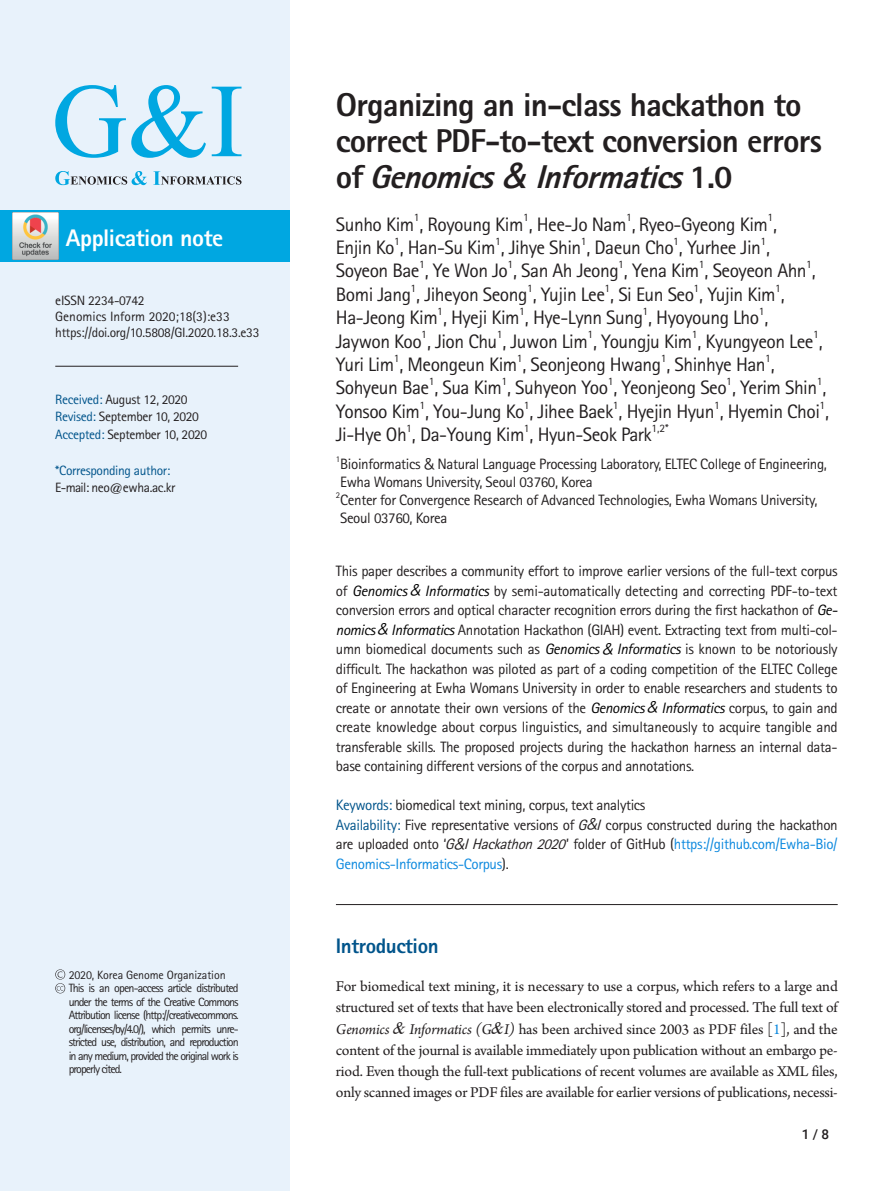
<style>
.page{position:relative;width:893px;height:1191px;background:#fff}
.page>*{position:absolute;margin:0;border:0;box-sizing:border-box;transform-origin:0 0}
.article-title{font:800 33px/36.3px "Rotis Sans Serif Std";letter-spacing:-.025em;color:#231f20}
.subject{font:800 24px "Rotis Sans Serif Std";letter-spacing:-.02em;color:#fff}
.body-title{font:800 21px "Rotis Sans Serif Std";letter-spacing:-.02em;color:#00548b}
.contrib-group{font:19.5px "Rotis Sans Serif Std";letter-spacing:-.025em;color:#231f20}
.body{font:15.75px/21.3px "Arno Pro";letter-spacing:-.015em;color:#231f20;text-align:justify}
.abstract{font:15px/19.5px "Rotis Sans Serif Std";letter-spacing:-.025em;color:#231f20;text-align:justify}
.aff{font:15px/18px "Rotis Sans Serif Std";letter-spacing:-.025em;color:#231f20}
.date-published{font:13.5px "Rotis Sans Serif Std";letter-spacing:-.025em;color:#231f20}
.doi{font:13.5px "Rotis Sans Serif Std";letter-spacing:-.02em;color:#231f20}
.doi-2{font:13.5px "Rotis Sans Serif Std";color:#231f20}
.date-published-2{font:13.5px "Rotis Sans Serif Std";letter-spacing:-.025em;color:#00548b}
.t1{font:500 13.5px "Roboto";color:#231f20}
.t2{font:12px/13.5px "Rotis Sans Serif Std";letter-spacing:-.08em;color:#231f20}
.contrib-group-2{font:11.4px "Rotis Sans Serif Std";color:#231f20}
.aff-2{font:8.7px "Rotis Sans Serif Std";color:#231f20}
.s1{color:#00548b}
.s2{font-style:italic}
.s3{font-family:"Ko Pub Dotum";font-weight:700;font-style:italic}
.s4{font-family:"Ko Pub Dotum";font-weight:500}
.s5{font-style:italic;color:#000}
.s6{font-family:"Ko Pub Dotum";font-weight:500;font-style:italic;color:#000}
.s7{font-family:"Ko Pub Dotum";font-weight:500;font-style:italic}
.s8{color:#0b88de}
.s9{font-family:"Ko Pub Batang";font-weight:500;font-style:italic}
</style>
<div class="page">
<div style="left:0;top:0;width:289px;height:1191px;background:#e8f2fb"></div>
<svg style="left:55px;top:171px;width:187px;height:14px"></svg>
<svg style="left:55px;top:85px;width:151px;height:73px"></svg>
<svg style="left:212px;top:87px;width:30px;height:69px"></svg>
<hr style="left:55px;top:366px;width:183px;height:1px;background:#231f20">
<svg style="left:55px;top:969px;width:10px;height:24px"></svg>
<div style="left:0;top:210px;width:289px;height:51px;background:#00a7e1"></div>
<hr style="left:336px;top:904px;width:502px;height:1px;background:#231f20">
<img style="left:12px;top:212px;width:47px;height:47px">
<p class="subject" style="left:66px;top:222px;width:159px">Application note</p>
<p class="doi" style="left:55px;top:292px;width:91px">eISSN 2234-0742</p>
<p class="doi-2" style="left:55px;top:308px;width:176px">Genomics Inform 2020;18(3):e33</p>
<p class="doi" style="left:55px;top:324px;width:206px">https://doi.org/10.5808/GI.2020.18.3.e33</p>
<p class="date-published" style="left:55px;top:391px;width:134px"><span class="s1">Received:</span> August 12, 2020</p>
<p class="date-published" style="left:55px;top:409px;width:145px"><span class="s1">Revised:</span> September 10, 2020</p>
<p class="date-published" style="left:55px;top:427px;width:154px"><span class="s1">Accepted:</span> September 10, 2020</p>
<p class="date-published-2" style="left:55px;top:462px;width:117px">*Corresponding author:</p>
<p class="date-published" style="left:55px;top:480px;width:122px">E-mail: neo@ewha.ac.kr</p>
<p class="t2" style="left:69px;top:967px;width:172px">2020, Korea Genome Organization This is an open-access article distributed under the terms of the Creative Commons Attribution license (http://creativecommons. org/licenses/by/4.0/), which permits unre&shy;stricted use, distribution, and reproduction in any medium, provided the original work is properly cited.</p>
<p class="article-title" style="left:336px;top:86px;width:487px">Organizing an in-class hackathon to correct PDF-to-text conversion errors o f <span class="s2">Genomics</span><span class="s3">&amp;</span> <span class="s2">Informatics</span>1 . 0</p>
<p class="contrib-group" style="left:336px;top:212px;width:443px">Sunho Kim , Royoung Kim , Hee-Jo Nam , Ryeo-Gyeong Kim ,</p>
<p class="contrib-group-2" style="left:414px;top:211px;width:7px">1</p>
<p class="contrib-group-2" style="left:523px;top:211px;width:7px">1</p>
<p class="contrib-group-2" style="left:626px;top:211px;width:7px">1</p>
<p class="contrib-group-2" style="left:767px;top:211px;width:7px">1</p>
<p class="contrib-group" style="left:336px;top:236px;width:436px">Enjin Ko , Han-Su Kim , Jihye Shin , Daeun Cho , Yurhee Jin ,</p>
<p class="contrib-group-2" style="left:394px;top:234px;width:7px">1</p>
<p class="contrib-group-2" style="left:495px;top:234px;width:7px">1</p>
<p class="contrib-group-2" style="left:581px;top:234px;width:7px">1</p>
<p class="contrib-group-2" style="left:673px;top:234px;width:7px">1</p>
<p class="contrib-group-2" style="left:760px;top:234px;width:7px">1</p>
<p class="contrib-group" style="left:336px;top:259px;width:481px">Soyeon Bae , Ye Won Jo , San Ah Jeong , Yena Kim , Seoyeon Ahn ,</p>
<p class="contrib-group-2" style="left:419px;top:257px;width:7px">1</p>
<p class="contrib-group-2" style="left:507px;top:257px;width:7px">1</p>
<p class="contrib-group-2" style="left:618px;top:257px;width:7px">1</p>
<p class="contrib-group-2" style="left:699px;top:257px;width:7px">1</p>
<p class="contrib-group-2" style="left:806px;top:257px;width:7px">1</p>
<p class="contrib-group" style="left:336px;top:283px;width:450px">Bomi Jang , Jiheyon Seong , Yujin Lee , Si Eun Seo , Yujin Kim ,</p>
<p class="contrib-group-2" style="left:411px;top:281px;width:7px">1</p>
<p class="contrib-group-2" style="left:527px;top:281px;width:7px">1</p>
<p class="contrib-group-2" style="left:605px;top:281px;width:7px">1</p>
<p class="contrib-group-2" style="left:694px;top:281px;width:7px">1</p>
<p class="contrib-group-2" style="left:775px;top:281px;width:7px">1</p>
<p class="contrib-group" style="left:336px;top:306px;width:434px">Ha-Jeong Kim , Hyeji Kim , Hye-Lynn Sung , Hyoyoung Lho ,</p>
<p class="contrib-group-2" style="left:437px;top:304px;width:7px">1</p>
<p class="contrib-group-2" style="left:519px;top:304px;width:7px">1</p>
<p class="contrib-group-2" style="left:642px;top:304px;width:7px">1</p>
<p class="contrib-group-2" style="left:759px;top:304px;width:7px">1</p>
<p class="contrib-group" style="left:336px;top:329px;width:488px">Jaywon Koo , Jion Chu , Juwon Lim , Youngju Kim , Kyungyeon Lee ,</p>
<p class="contrib-group-2" style="left:421px;top:328px;width:7px">1</p>
<p class="contrib-group-2" style="left:497px;top:328px;width:7px">1</p>
<p class="contrib-group-2" style="left:587px;top:328px;width:7px">1</p>
<p class="contrib-group-2" style="left:692px;top:328px;width:7px">1</p>
<p class="contrib-group-2" style="left:813px;top:328px;width:7px">1</p>
<p class="contrib-group" style="left:336px;top:353px;width:440px">Yuri Lim , Meongeun Kim , Seonjeong Hwang , Shinhye Han ,</p>
<p class="contrib-group-2" style="left:394px;top:351px;width:7px">1</p>
<p class="contrib-group-2" style="left:517px;top:351px;width:7px">1</p>
<p class="contrib-group-2" style="left:661px;top:351px;width:7px">1</p>
<p class="contrib-group-2" style="left:765px;top:351px;width:7px">1</p>
<p class="contrib-group" style="left:336px;top:376px;width:492px">Sohyeun Bae , Sua Kim , Suhyeon Yoo , Yeonjeong Seo , Yerim Shin ,</p>
<p class="contrib-group-2" style="left:429px;top:374px;width:7px">1</p>
<p class="contrib-group-2" style="left:502px;top:374px;width:7px">1</p>
<p class="contrib-group-2" style="left:608px;top:374px;width:7px">1</p>
<p class="contrib-group-2" style="left:726px;top:374px;width:7px">1</p>
<p class="contrib-group-2" style="left:817px;top:374px;width:7px">1</p>
<p class="contrib-group" style="left:336px;top:400px;width:495px">Yonsoo Kim , You-Jung Ko , Jihee Baek , Hyejin Hyun , Hyemin Choi ,</p>
<p class="contrib-group-2" style="left:419px;top:398px;width:7px">1</p>
<p class="contrib-group-2" style="left:524px;top:398px;width:7px">1</p>
<p class="contrib-group-2" style="left:613px;top:398px;width:7px">1</p>
<p class="contrib-group-2" style="left:714px;top:398px;width:7px">1</p>
<p class="contrib-group-2" style="left:820px;top:398px;width:7px">1</p>
<p class="contrib-group" style="left:336px;top:423px;width:317px">Ji-Hye Oh , Da-Young Kim , Hyun-Seok Park</p>
<p class="contrib-group-2" style="left:406px;top:421px;width:7px">1</p>
<p class="contrib-group-2" style="left:524px;top:421px;width:7px">1</p>
<p class="contrib-group-2" style="left:651px;top:421px;width:19px">1,2*</p>
<p class="aff-2" style="left:336px;top:454px;width:6px">1</p>
<p class="aff" style="left:340px;top:455px;width:488px">Bioinformatics <span class="s4">&amp;</span> Natural Language Processing Laboratory, ELTEC College of Engineering,<br>Ewha Womans University, Seoul 03760, Korea</p>
<p class="aff-2" style="left:336px;top:490px;width:6px">2</p>
<p class="aff" style="left:340px;top:491px;width:479px">Center for Convergence Research of Advanced Technologies, Ewha Womans University,<br>Seoul 03760, Korea</p>
<p class="abstract" style="left:336px;top:561px;width:503px">This paper describes a community effort to improve earlier versions of the full-text corpus of <span class="s5">Genomics</span> <span class="s6">&amp;</span> <span class="s5">Informatics</span> by semi-automatically detecting and correcting PDF-to-text conversion errors and optical character recognition errors during the first hackathon of <span class="s5">Ge&shy;nomics</span> <span class="s6">&amp;</span> <span class="s5">Informatics</span> Annotation Hackathon (GIAH) event. Extracting text from multi-col&shy;umn biomedical documents such as <span class="s5">Genomics</span> <span class="s6">&amp;</span> <span class="s5">Informatics</span> is known to be notoriously difficult. The hackathon was piloted as part of a coding competition of the ELTEC College of Engineering at Ewha Womans University in order to enable researchers and students to create or annotate their own versions of the <span class="s5">Genomics</span> <span class="s6">&amp;</span> <span class="s5">Informatics</span> corpus, to gain and create knowledge about corpus linguistics, and simultaneously to acquire tangible and transferable skills. The proposed projects during the hackathon harness an internal data&shy;base containing different versions of the corpus and annotations.</p>
<p class="abstract" style="left:336px;top:795px;width:311px"><span class="s1">Keywords:</span> biomedical text mining, corpus, text analytics</p>
<p class="abstract" style="left:336px;top:815px;width:503px"><span class="s1">Availability:</span> Five representative versions of <span class="s2">G</span><span class="s7">&amp;</span><span class="s2">I</span> corpus constructed during the hackathon are uploaded onto ‘<span class="s2">G</span><span class="s7">&amp;</span><span class="s2">IHackathon2020</span>’ folder of GitHub (<span class="s8">https://github.com/Ewha-Bio/ Genomics-Informatics-Corpus</span>).</p>
<p class="body-title" style="left:336px;top:932px;width:104px">Introduction</p>
<p class="body" style="left:336px;top:976px;width:503px">For biomedical text mining, it is necessary to use a corpus, which refers to a large and structured set of texts that have been electronically stored and processed. The full text of <span class="s2">Genomics</span> <span class="s9">&amp;</span> <span class="s2">Informatics (G</span><span class="s9">&amp;</span><span class="s2">I)</span> has been archived since 2003 as PDF files [<span class="s8">1</span>], and the content of the journal is available immediately upon publication without an embargo pe&shy;riod. Even though the full-text publications of recent volumes are available as XML files, only scanned images or PDF files are available for earlier versions of publications, necessi-</p>
<p class="t1" style="left:802px;top:1124px;width:29px">1 / 8</p>
</div>
